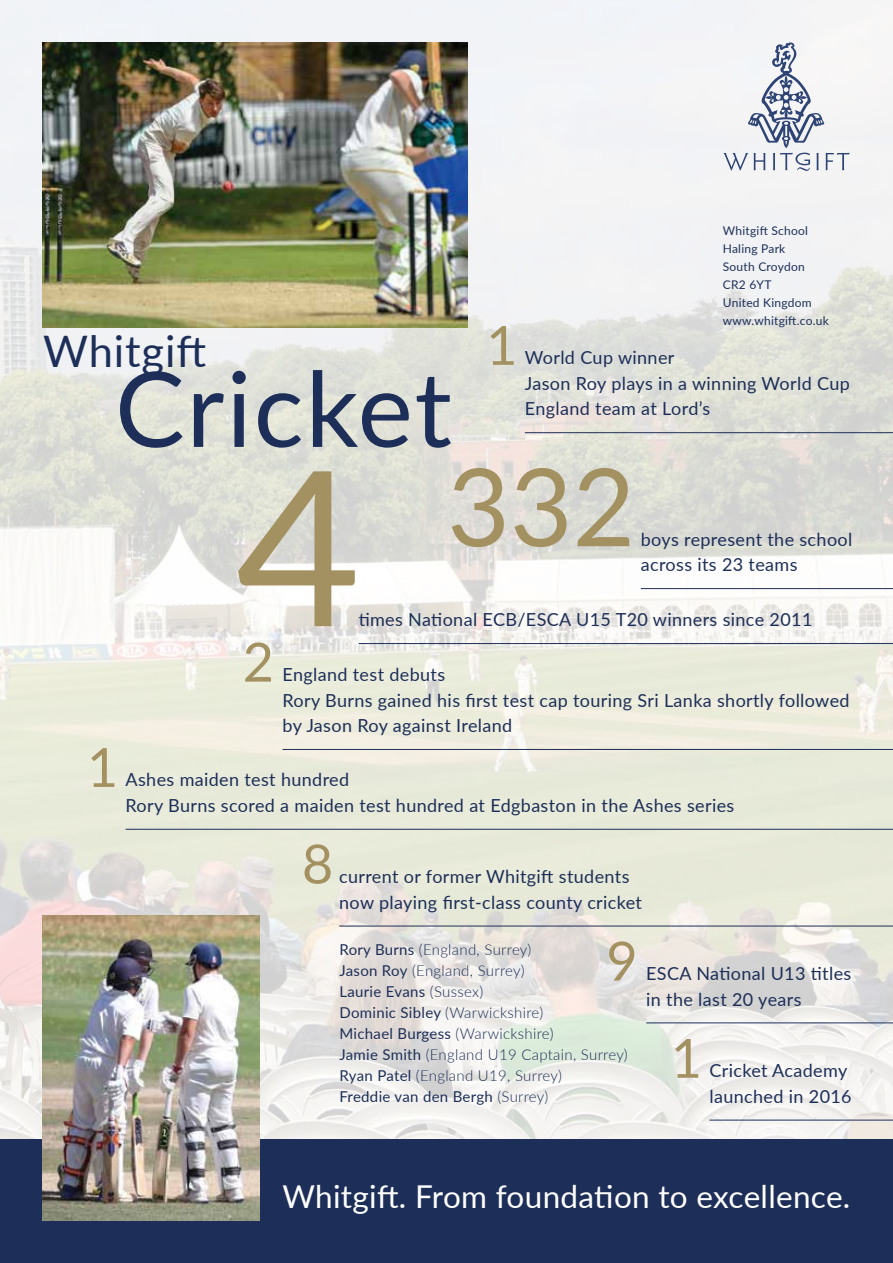
<style>
.page{position:relative;width:893px;height:1263px;background:#fff}
.page>*{position:absolute;margin:0;border:0;box-sizing:border-box;transform-origin:0 0}
.t1{font:216px "Lato";color:#a39161}
.t2{font:108px "Lato";color:#a39161}
.t3{font:104.25px "Lato";letter-spacing:.02em;color:#1d2f58}
.t4{font:54px "Lato";color:#a39161}
.t5{font:43.5px "Lato";letter-spacing:.02em;color:#1d2f58}
.t6{font:31.5px "Lato";letter-spacing:.01em;color:#fff}
.t7{font:18px/25.5px "Lato";letter-spacing:.02em;color:#1d2f58}
.t8{font:300 15px/21px "Lato";letter-spacing:.02em;color:#1d2f58}
.t9{font:12px/18px "Lato";letter-spacing:.02em;color:#1d2f58}
.s1{font-weight:400}
</style>
<div class="page">
<img style="left:0;top:0;width:893px;height:1140px">
<div style="left:0;top:1140px;width:893px;height:123px;background:#1d2f58"></div>
<img style="left:43px;top:43px;width:425px;height:284px">
<img style="left:43px;top:915px;width:216px;height:305px">
<hr style="left:709px;top:1120px;width:184px;height:1px;background:#1d2f58">
<hr style="left:126px;top:829px;width:767px;height:1px;background:#1d2f58">
<hr style="left:525px;top:432px;width:368px;height:1px;background:#1d2f58">
<hr style="left:641px;top:588px;width:252px;height:1px;background:#1d2f58">
<hr style="left:339px;top:926px;width:554px;height:1px;background:#1d2f58">
<hr style="left:359px;top:643px;width:534px;height:1px;background:#1d2f58">
<hr style="left:283px;top:749px;width:610px;height:1px;background:#1d2f58">
<hr style="left:646px;top:1022px;width:247px;height:1px;background:#1d2f58">
<svg style="left:723px;top:43px;width:127px;height:128px"></svg>
<h3 class="t5" style="left:43px;top:320px;width:165px">Whitgift</h3>
<h3 class="t3" style="left:115px;top:334px;width:338px">Cricket</h3>
<h3 class="t4" style="left:486px;top:307px;width:33px">1</h3>
<p class="t9" style="left:723px;top:221px;width:107px">Whitgift School<br>Haling Park<br>South Croydon<br>CR2 6YT<br>United Kingdom www.whitgift.co.uk</p>
<p class="t7" style="left:525px;top:344px;width:326px">World Cup winner<br>Jason Roy plays in a winning World Cup<br>England team at Lord’s</p>
<h2 class="t2" style="left:447px;top:430px;width:189px">332</h2>
<h1 class="t1" style="left:236px;top:393px;width:127px">4</h1>
<p class="t7" style="left:641px;top:526px;width:213px">boys represent the school across its 23 teams</p>
<p class="t7" style="left:359px;top:606px;width:455px">times National ECB/ESCA U15 T20 winners since 2011</p>
<h3 class="t4" style="left:87px;top:729px;width:33px">1</h3>
<h3 class="t4" style="left:243px;top:623px;width:33px">2</h3>
<p class="t7" style="left:283px;top:661px;width:569px">England test debuts<br>Rory Burns gained his first test cap touring Sri Lanka shortly followed by Jason Roy against Ireland</p>
<p class="t7" style="left:126px;top:766px;width:610px">Ashes maiden test hundred<br>Rory Burns scored a maiden test hundred at Edgbaston in the Ashes series</p>
<h3 class="t4" style="left:302px;top:825px;width:33px">8</h3>
<p class="t7" style="left:339px;top:863px;width:304px">current or former Whitgift students now playing first-class county cricket</p>
<h3 class="t4" style="left:606px;top:922px;width:33px">9</h3>
<p class="t8" style="left:339px;top:939px;width:290px"><span class="s1">Rory Burns</span> (England, Surrey)<br><span class="s1">Jason Roy</span> (England, Surrey)<br><span class="s1">Laurie Evans</span> (Sussex)<br><span class="s1">Dominic Sibley</span> (Warwickshire)<br><span class="s1">Michael Burgess</span> (Warwickshire)<br><span class="s1">Jamie Smith</span> (England U19 Captain, Surrey)<br><span class="s1">Ryan Patel</span> (England U19, Surrey)<br><span class="s1">Freddie van den Bergh</span> (Surrey)</p>
<p class="t7" style="left:646px;top:960px;width:207px">ESCA National U13 titles in the last 20 years</p>
<h3 class="t4" style="left:671px;top:1019px;width:33px">1</h3>
<p class="t7" style="left:709px;top:1057px;width:144px">Cricket Academy launched in 2016</p>
<h3 class="t6" style="left:282px;top:1173px;width:569px">Whitgift. From foundation to excellence.</h3>
</div>
